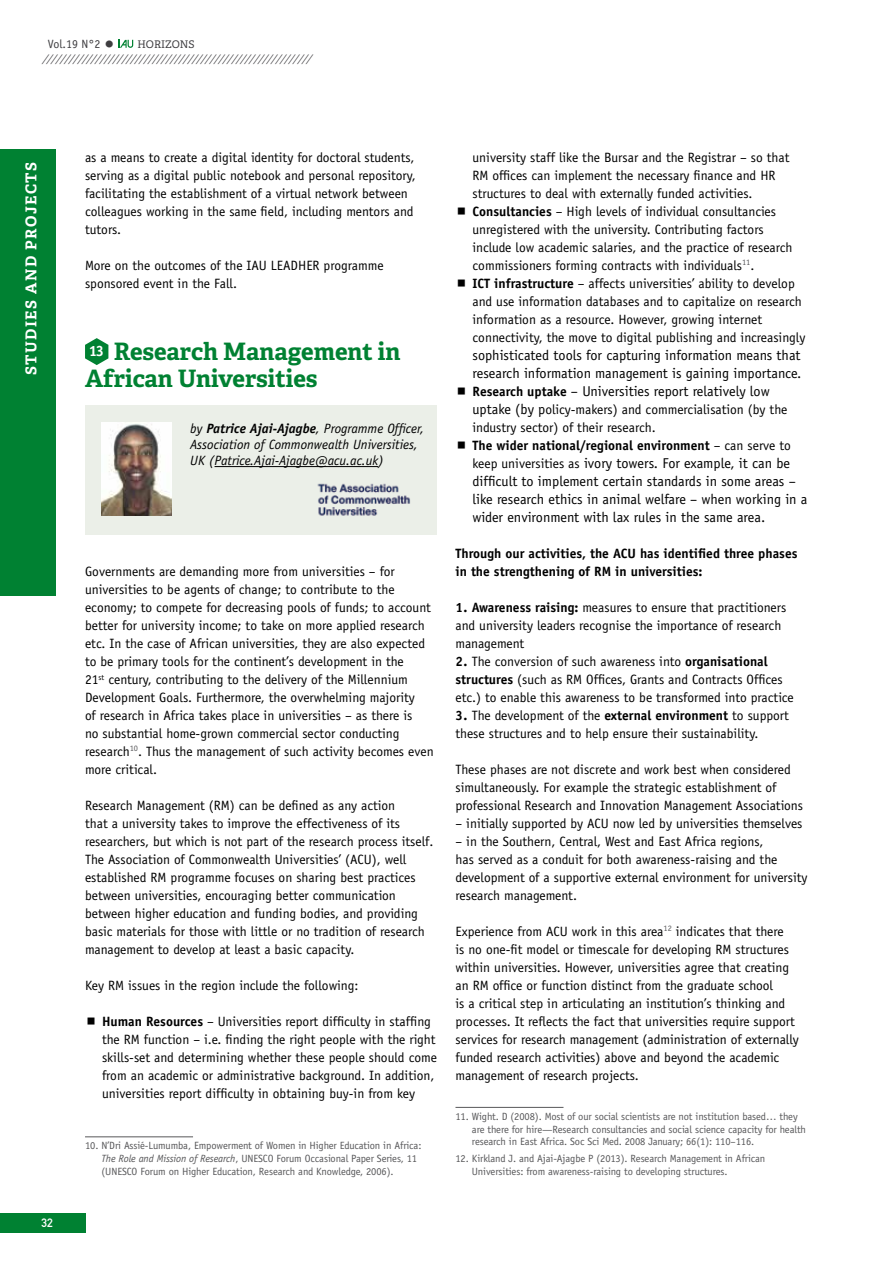
<style>
.page{position:relative;width:893px;height:1263px;background:#fff}
.page>*{position:absolute;margin:0;border:0;box-sizing:border-box;transform-origin:0 0}
.t1{font:700 24px/27px "Adelle";color:#008132}
.t2{font:700 15px "Adelle";letter-spacing:.1em;color:#fff}
.t3{font:14.25px/18px "Officina Sans Std";color:#000;text-align:justify}
.t4{font:13.5px/18px "Officina Sans Std";color:#000}
.t5{font:italic 13.5px/16.2px "Officina Sans Std";color:#000}
.t6{font:700 13.5px/18px "Officina Sans Std";color:#000}
.t7{font:12px "Officina Sans Std";color:#3e3d40}
.t8{font:12px "DIN Mittelschrift Std";color:#fff}
.t9{font:10.5px/12.6px "Officina Sans Std";letter-spacing:-.01em;color:#58585a}
.t10{font:italic 10.5px "Officina Sans Std";color:#3e3d40}
.s1{font-size:19.5px}
.s2{font-family:"Adelle";font-size:10.5px}
.s3{font-weight:700}
.s4{font-style:italic}
.s5{font-weight:700;font-size:13.5px}
.s6{font-size:14.25px}
.s7{font-size:13.5px}
</style>
<div class="page">
<div style="left:0;top:1213px;width:85px;height:20px;background:#008132"></div>
<div style="left:0;top:149px;width:55px;height:446px;background:#008132"></div>
<svg style="left:118px;top:40px;width:15px;height:8px"></svg>
<svg style="left:85px;top:338px;width:23px;height:27px"></svg>
<div style="left:85px;top:406px;width:351px;height:129px;background:#ebefe8"></div>
<img style="left:102px;top:422px;width:70px;height:94px">
<hr style="left:215px;top:466px;width:163px;height:1px;background:#000">
<img style="left:317px;top:483px;width:93px;height:33px">
<hr style="left:85px;top:1136px;width:108px;height:1px;background:#58585a">
<hr style="left:455px;top:1107px;width:108px;height:1px;background:#58585a">
<p class="t7" style="left:48px;top:37px;width:148px">Vol.19 N°2 <span class="s1">•</span> <span class="s2">HORIZONS</span></p>
<p class="t10" style="left:43px;top:52px;width:274px">/////////////////////////////////////////////////////////////</p>
<p class="t2" style="left:21px;top:375px;width:213px;rotate:-90deg">Studies and projects</p>
<p class="t8" style="left:41px;top:1216px;width:13px">32</p>
<p class="t4" style="left:85px;top:148px;width:332px">as a means to create a digital identity for doctoral students, serving as a digital public notebook and personal repository, facilitating the establishment of a virtual network between colleagues working in the same field, including mentors and tutors.</p>
<p class="t4" style="left:85px;top:256px;width:300px">More on the outcomes of the IAU LEADH ER programme sponsored event in the Fall.</p>
<h1 class="t1" style="left:85px;top:338px;width:317px"><sup>13</sup> Research Management in<br>African Universities</h1>
<p class="t5" style="left:190px;top:420px;width:235px">by <span class="s3">Patrice Ajai-Ajagbe</span>, Programme Officer,<br>Association of Commonwealth Universities,<br>UK (Patrice.Ajai-Ajagbe@acu.ac.uk)</p>
<p class="t4" style="left:85px;top:562px;width:350px">Governments are demanding more from universities – for universities to be agents of change; to contribute to the economy; to compete for decreasing pools of funds; to account better for university income; to take on more applied research etc. In the case of African universities, they are also expected to be primary tools for the continent’s development in the<br>21<sup>st</sup> century, contributing to the delivery of the Millennium Development Goals. Furthermore, the overwhelming majority<br>of research in Africa takes place in universities – as there is<br>no substantial home-grown commercial sector conducting research<sup>10</sup>. Thus the management of such activity becomes even more critical.</p>
<p class="t4" style="left:85px;top:796px;width:350px">Research Management (RM) can be defined as any action<br>that a university takes to improve the effectiveness of its researchers, but which is not part of the research process itself.<br>The Association of Commonwealth Universities’ (ACU), well established RM programme focuses on sharing best practices between universities, encouraging better communication between higher education and funding bodies, and providing basic materials for those with little or no tradition of research management to develop at least a basic capacity.</p>
<p class="t4" style="left:85px;top:976px;width:275px">Key RM issues in the region include the following:</p>
<p class="t4" style="left:102px;top:1012px;width:336px"><span class="s3">Human Resources</span> – Universities report difficulty in staffing the RM function – i.e. finding the right people with the right skills-set and determining whether these people should come from an academic or administrative background. In addition, universities report difficulty in obtaining buy-in from key</p>
<p class="t9" style="left:102px;top:1139px;width:321px;text-indent:-16px">10. N’Dri Assié-Lumumba, Empowerment of Women in Higher Education in Africa:<br><span class="s4">The Role and Mission of Research</span>, UNESCO Forum Occasional Paper Series, 11 (UNESCO Forum on Higher Education, Research and Knowledge, 2006).</p>
<p class="t4" style="left:472px;top:148px;width:334px">university staff like the Bursar and the Registrar – so that RM offices can implement the necessary finance and H R structures to deal with externally funded activities.<br><span class="s3">Consultancies</span> – High levels of individual consultancies unregistered with the university. Contributing factors include low academic salaries, and the practice of research commissioners forming contracts with individuals<sup>11</sup>.<br><span class="s3">ICT infrastructure</span> – affects universities’ ability to develop and use information databases and to capitalize on research information as a resource. H owever, growing internet connectivity, the move to digital publishing and increasingly</p>
<p class="t3" style="left:472px;top:346px;width:330px">sophisticated tools for capturing information means that research information management is gaining importance.<br><span class="s5">Research uptake</span> – Universities report relatively low</p>
<p class="t4" style="left:472px;top:400px;width:320px"><span class="s6">uptake (by p</span>olicy-makers) and commercialisation (by the industry sector) of their research.<br><span class="s3">The wider national/regional environment</span> – can serve to</p>
<p class="t3" style="left:472px;top:454px;width:336px;text-align:left"><span class="s7">keep universities as</span> ivory towers. For example, it can be difficult to implement certain standards in some areas – like research ethics in animal welfare – when working in a wider environment with lax rules in the same area.</p>
<p class="t6" style="left:455px;top:544px;width:343px">Through our activities, the ACU has identified three phases in the strengthening of RM in universities:</p>
<p class="t4" style="left:455px;top:598px;width:332px"><span class="s3">1. Awareness raising:</span> measures to ensure that practitioners and university leaders recognise the importance of research management</p>
<p class="t4" style="left:455px;top:652px;width:340px"><span class="s3">2.</span> The conversion of such awareness into <span class="s3">organisational structures</span> (such as RM Offices, Grants and Contracts Offices etc.) to enable this awareness to be transformed into practice</p>
<p class="t4" style="left:455px;top:706px;width:335px"><span class="s3">3.</span> The development of the <span class="s3">external environment</span> to support these structures and to help ensure their sustainability.</p>
<p class="t4" style="left:455px;top:760px;width:349px">These phases are not discrete and work best when considered simultaneously. For example the strategic establishment of professional Research and Innovation Management Associations</p>
<p class="t4" style="left:455px;top:814px;width:349px">– initially supported by ACU now led by universities themselves</p>
<p class="t4" style="left:455px;top:832px;width:354px">– in the Southern, Central, West and East Africa regions,<br>has served as a conduit for both awareness-raising and the development of a supportive external environment for university research management.</p>
<p class="t4" style="left:455px;top:922px;width:345px">Experience from ACU work in this area<sup>12</sup> indicates that there<br>is no one-fit model or timescale for developing RM structures within universities. H owever, universities agree that creating an RM office or function distinct from the graduate school<br>is a critical step in articulating an institution’s thinking and processes. It reflects the fact that universities require support services for research management (administration of externally funded research activities) above and beyond the academic management of research projects.</p>
<p class="t9" style="left:472px;top:1110px;width:336px;text-indent:-16px">11. Wight. D (2008). Most of our social scientists are not institution based… they are there for hire—Research consultancies and social science capacity for health research in East Africa. Soc Sci Med. 2008 January; 66(1): 110–116.</p>
<p class="t9" style="left:472px;top:1152px;width:295px;text-indent:-16px">12. Kirkland J. and Ajai-Ajagbe P (2013). Research Management in African<br>Universities: from awareness-raising to developing structures.</p>
</div>
